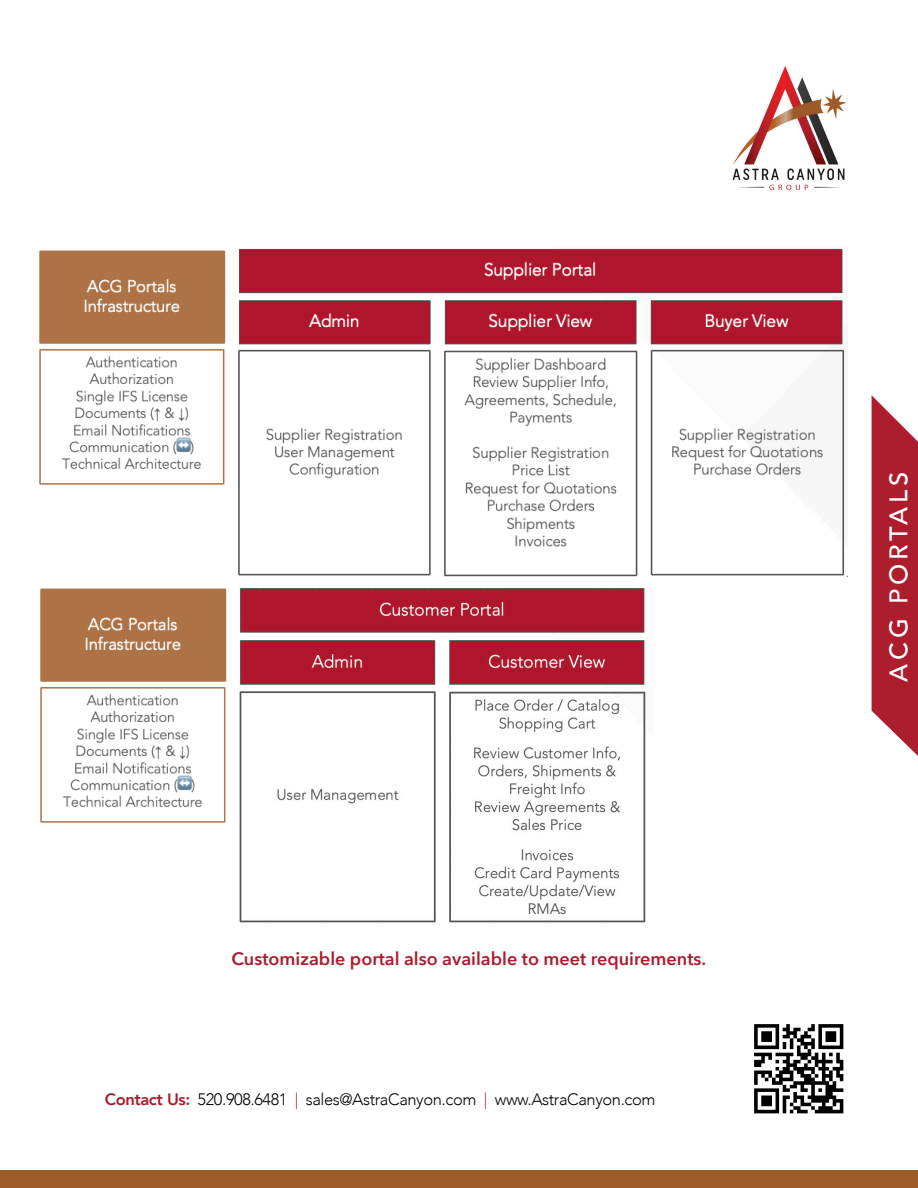
<style>
.page{position:relative;width:918px;height:1188px;background:#fff}
.page>*{position:absolute;margin:0;border:0;box-sizing:border-box;transform-origin:0 0}
.ACG_Subheads{font:500 25.5px "Avenir";letter-spacing:.15em;color:#fff}
.ACG_Subheads-2{font:600 18px "Avenir Next";color:#ac1d2d}
.ACG_Body_Copy{font:300 16.5px "Avenir";letter-spacing:-.025em;color:#040503}
.s1{font-weight:800;color:#ac1d2d}
.s2{color:#ac1d2d}
</style>
<div class="page">
<svg style="left:872px;top:396px;width:46px;height:360px;background:#b63947"></svg>
<div style="left:0;top:1171px;width:918px;height:17px;background:#9d5b29"></div>
<img style="left:754px;top:1024px;width:90px;height:90px">
<img style="left:732px;top:66px;width:115px;height:125px">
<img style="left:238px;top:248px;width:609px;height:329px">
<img style="left:239px;top:588px;width:407px;height:335px">
<img style="left:39px;top:250px;width:187px;height:235px">
<img style="left:40px;top:588px;width:187px;height:235px">
<p class="ACG_Subheads-2" style="left:231px;top:943px;width:476px">Customizable portal also available to meet requirements.</p>
<p class="ACG_Body_Copy" style="left:105px;top:1090px;width:552px"><span class="s1">Contact Us:</span> 520.908.6481 <span class="s2">|</span> sales@AstraCanyon.com <span class="s2">|</span> www.AstraCanyon.com</p>
<p class="ACG_Subheads" style="left:877px;top:682px;width:212px;rotate:-90deg">ACG PORTALS</p>
</div>
